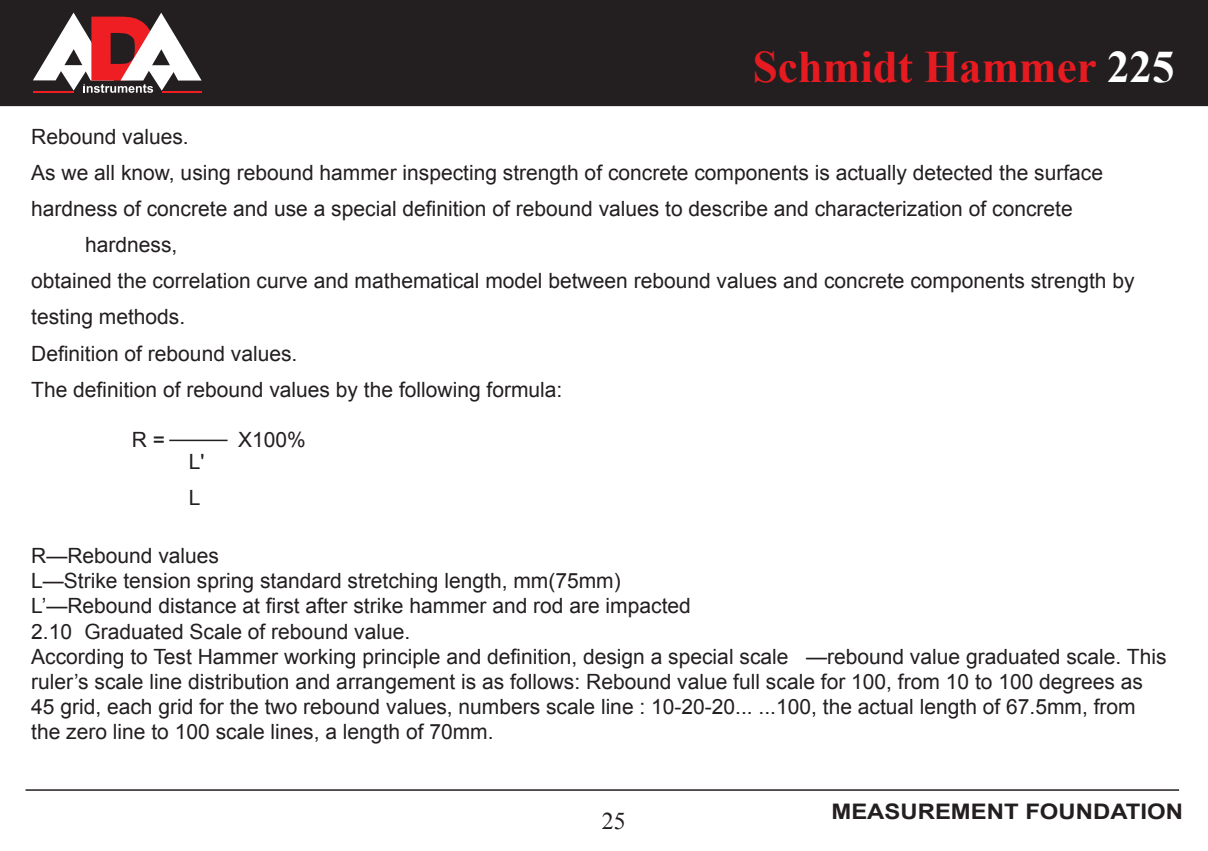
<style>
.page{position:relative;width:1208px;height:851px;background:#fff}
.page>*{position:absolute;margin:0;border:0;box-sizing:border-box;transform-origin:0 0}
.t1{font:700 45px "Times New Roman";color:#e51b21}
.t2{font:24px "Times New Roman";color:#231f20}
.t3{font:700 21.3px "Arial";color:#231f20;scale:1.12 1}
.t4{font:21px/36px "Arial";color:#231f20}
.s1{color:#fff}
</style>
<div class="page">
<div style="left:0;top:0;width:1208px;height:106px;background:#231f20"></div>
<svg style="left:33px;top:13px;width:169px;height:80px"></svg>
<hr style="left:33px;top:91px;width:41px;height:1px;background:#ee1e23">
<hr style="left:162px;top:91px;width:40px;height:2px;background:#ee1e23">
<hr style="left:26px;top:789px;width:1153px;height:1px;background:#231f20">
<hr style="left:169px;top:439px;width:58px;height:2px;background:#231f20">
<h1 class="t1" style="left:753px;top:35px;width:423px">Schmidt Hammer <span class="s1">225</span></h1>
<p class="t4" style="left:31px;top:119px;width:159px">Rebound values.</p>
<p class="t4" style="left:31px;top:155px;width:1073px">As we all know, using rebound hammer inspecting strength of concrete components is actually detected the surface</p>
<p class="t4" style="left:85px;top:191px;width:989px;text-indent:-54px">hardness of concrete and use a special definition of rebound values to describe and characterization of concrete hardness,</p>
<p class="t4" style="left:31px;top:263px;width:1105px">obtained the correlation curve and mathematical model between rebound values and concrete components strength by</p>
<p class="t4" style="left:31px;top:299px;width:156px">testing methods.</p>
<p class="t4" style="left:31px;top:335px;width:268px">Definition of rebound values.</p>
<p class="t4" style="left:31px;top:371px;width:533px">The definition of rebound values by the following formula:</p>
<p class="t4" style="left:132px;top:421px;width:35px">R =</p>
<p class="t4" style="left:238px;top:421px;width:69px">X100%</p>
<p class="t4" style="left:189px;top:443px;width:17px">L'</p>
<p class="t4" style="left:189px;top:479px;width:13px">L</p>
<p class="t4" style="left:31px;top:537px;width:189px">R—Rebound values</p>
<p class="t4" style="left:31px;top:563px;width:591px">L—Strike tension spring standard stretching length, mm(75mm)</p>
<p class="t4" style="left:31px;top:588px;width:661px">L’—Rebound distance at first after strike hammer and rod are impacted</p>
<p class="t4" style="left:31px;top:613px;width:380px">2.10 Graduated Scale of rebound value.</p>
<p class="t4" style="left:31px;top:638px;width:1137px">According to Test Hammer working principle and definition, design a special scale —rebound value graduated scale. This</p>
<p class="t4" style="left:31px;top:663px;width:1113px">ruler’s scale line distribution and arrangement is as follows: Rebound value full scale for 100, from 10 to 100 degrees as</p>
<p class="t4" style="left:31px;top:689px;width:1106px">45 grid, each grid for the two rebound values, numbers scale line : 10-20-20... ...100, the actual length of 67.5mm, from</p>
<p class="t4" style="left:31px;top:714px;width:464px">the zero line to 100 scale lines, a length of 70mm.</p>
<p class="t2" style="left:602px;top:804px;width:23px">25</p>
<p class="t3" style="left:831px;top:797px;width:315px">MEASUREMENT FOUNDATION</p>
</div>
